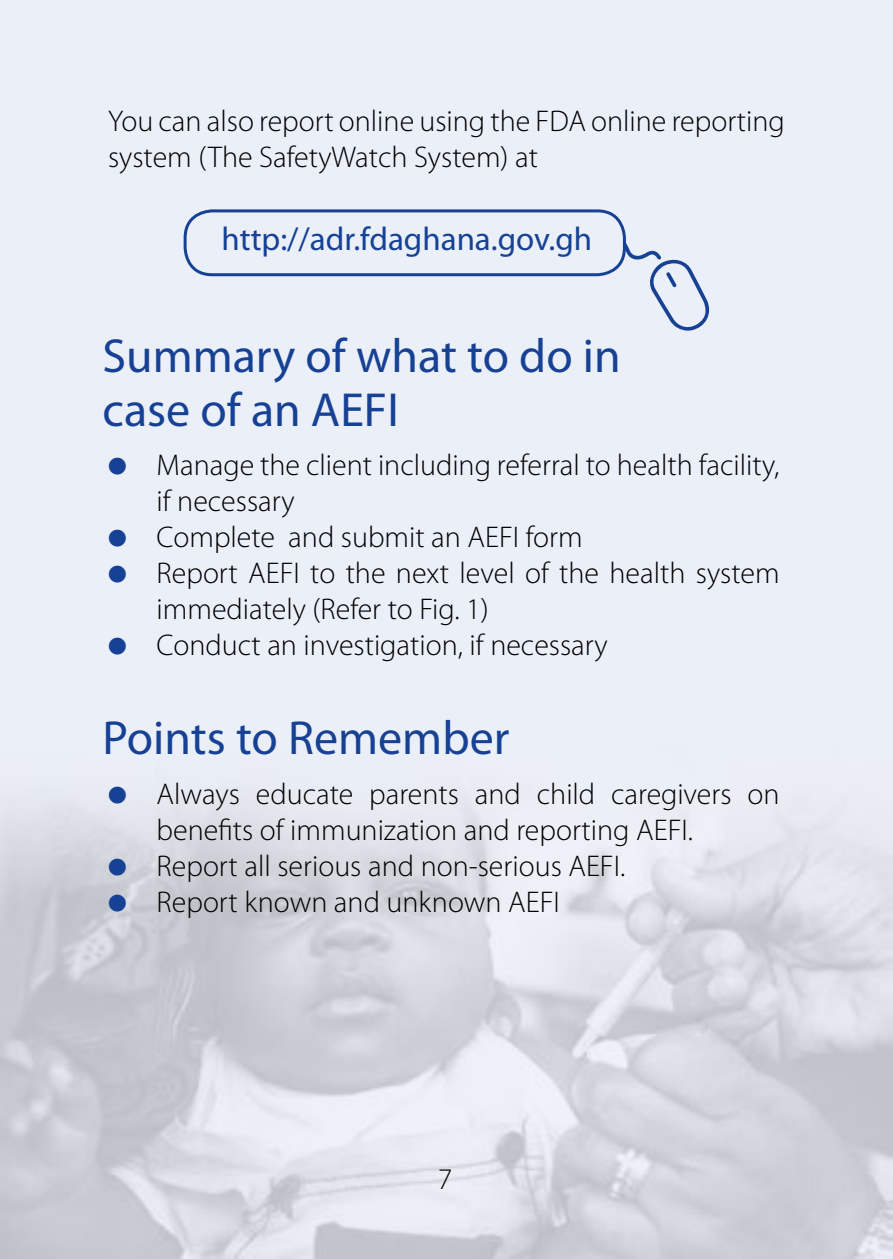
<style>
.page{position:relative;width:893px;height:1259px;background:#fff}
.page>*{position:absolute;margin:0;border:0;box-sizing:border-box;transform-origin:0 0}
.t1{font:48px/54px "Myriad Pro";color:#164194}
.t2{font:33px "Myriad Pro";color:#164194}
.t3{font:300 30px/36px "Myriad Pro";color:#000}
</style>
<div class="page">
<img style="left:0;top:0;width:893px;height:1259px">
<svg style="left:623px;top:243px;width:90px;height:88px"></svg>
<div style="left:184px;top:209px;width:442px;height:67px;border:3px solid #164194;border-radius:27px"></div>
<svg style="left:109px;top:457px;width:17px;height:18px"></svg>
<svg style="left:109px;top:529px;width:17px;height:18px"></svg>
<svg style="left:109px;top:565px;width:17px;height:18px"></svg>
<svg style="left:109px;top:637px;width:17px;height:18px"></svg>
<svg style="left:109px;top:786px;width:17px;height:17px"></svg>
<svg style="left:109px;top:858px;width:17px;height:17px"></svg>
<svg style="left:109px;top:894px;width:17px;height:17px"></svg>
<p class="t3" style="left:108px;top:103px;width:678px">You can also report online using the FDA online reporting system (The SafetyWatch System) at</p>
<p class="t2" style="left:222px;top:220px;width:372px">http://adr.fdaghana.gov.gh</p>
<h1 class="t1" style="left:103px;top:330px;width:520px">Summary of what to do in case of an AEFI</h1>
<p class="t3" style="left:157px;top:448px;width:625px">Manage the client including referral to health facility, if necessary<br>Complete and submit an AEFI form<br>Report AEFI to the next level of the health system immediately (Refer to Fig. 1)<br>Conduct an investigation, if necessary</p>
<h1 class="t1" style="left:103px;top:712px;width:408px">Points to Remember</h1>
<p class="t3" style="left:157px;top:776px;width:624px">Always educate parents and child caregivers on benefits of immunization and reporting AEFI.<br>Report all serious and non-serious AEFI.<br>Report known and unknown AEFI</p>
<p class="t3" style="left:438px;top:1161px;width:16px">7</p>
</div>
